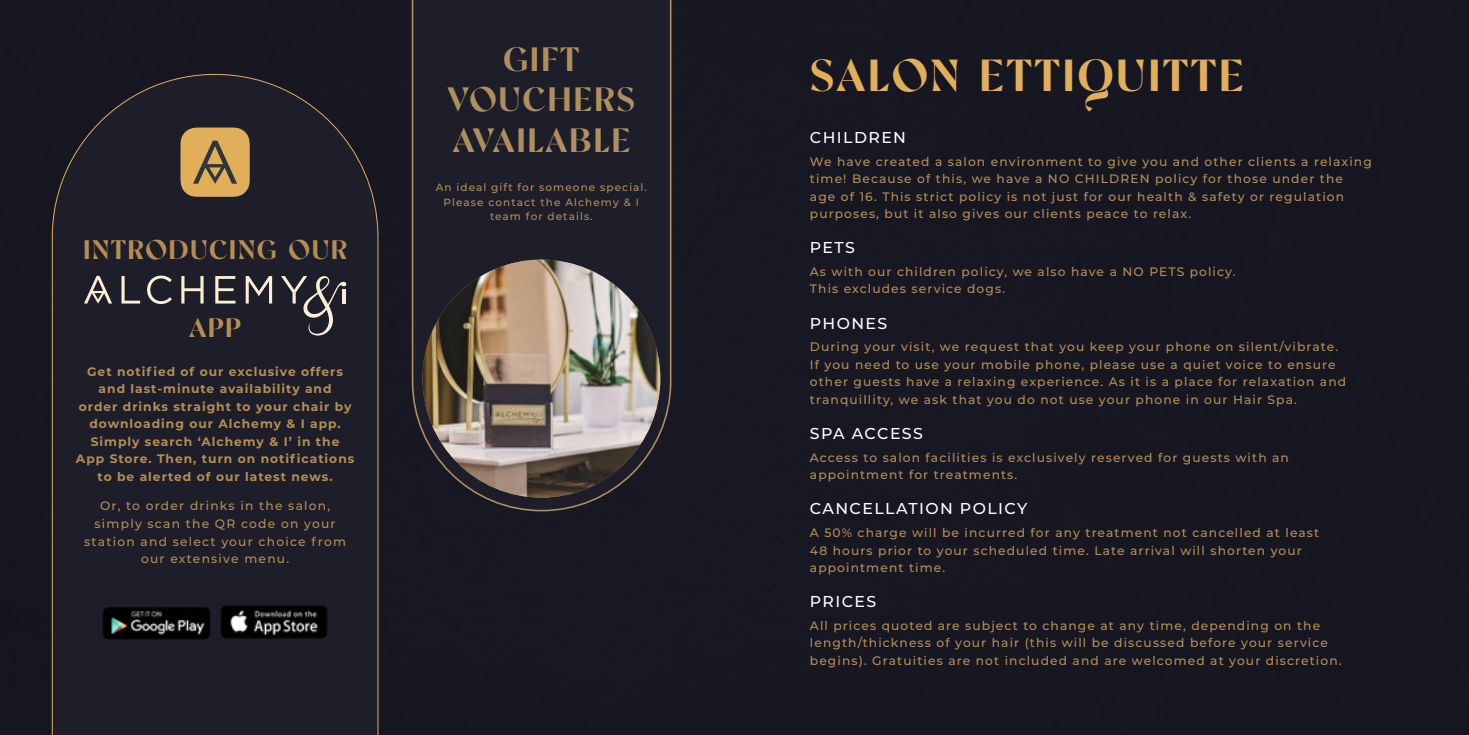
<style>
.page{position:relative;width:1469px;height:735px;background:#fff}
.page>*{position:absolute;margin:0;border:0;box-sizing:border-box;transform-origin:0 0}
.t1{font:44.8px "Tangerine";letter-spacing:.05em;color:#e1af5a}
.t2{font:33.77px/40.6px "Tangerine";letter-spacing:.05em;color:#af8f5d;text-align:center}
.t3{font:26.78px "Tangerine";letter-spacing:.05em;color:#b68e54}
.t4{font:500 15.75px "Montserrat";letter-spacing:.09em;color:#fff}
.t5{font:500 12.25px/17.5px "Montserrat";letter-spacing:.09em;color:#b78e56}
.t6{font:700 12.25px/17.5px "Montserrat";letter-spacing:.08em;color:#b68e54;text-align:center}
.t7{font:500 12.25px/17.5px "Montserrat";letter-spacing:.1em;color:#b68e54;text-align:center}
.t8{font:500 10.5px/14.7px "Montserrat";letter-spacing:.1em;color:#b78e56;text-align:center}
</style>
<div class="page">
<div style="left:0;top:0;width:1468px;height:734px;background:#161721"></div>
<div style="left:411px;top:0;width:261px;height:512px;background:#1d1e2a"></div>
<div style="left:51px;top:73px;width:328px;height:661px;background:#1d1e2a"></div>
<img style="left:422px;top:259px;width:238px;height:238px;border-radius:119px">
<svg style="left:180px;top:127px;width:70px;height:70px"></svg>
<svg style="left:121px;top:276px;width:19px;height:27px"></svg>
<svg style="left:147px;top:275px;width:25px;height:29px"></svg>
<svg style="left:181px;top:276px;width:22px;height:27px"></svg>
<svg style="left:215px;top:276px;width:20px;height:27px"></svg>
<svg style="left:246px;top:276px;width:26px;height:27px"></svg>
<svg style="left:84px;top:276px;width:28px;height:27px"></svg>
<svg style="left:281px;top:275px;width:66px;height:61px"></svg>
<hr style="left:342px;top:289px;width:4px;height:14px;background:#fcf0d4">
<img style="left:98px;top:602px;width:234px;height:40px">
<h3 class="t3" style="left:83px;top:233px;width:266px">INTRODUCING OUR</h3>
<h3 class="t3" style="left:189px;top:311px;width:54px">APP</h3>
<p class="t6" style="left:76px;top:361px;width:280px">Get notified of our exclusive offers and last-minute availability and<br>order drinks straight to your chair by downloading our Alchemy &amp; I app.<br>Simply search ‘Alchemy &amp; I’ in the App Store. Then, turn on notifications to be alerted of our latest news.</p>
<p class="t7" style="left:84px;top:496px;width:263px">Or, to order drinks in the salon, simply scan the QR code on your station and select your choice from our extensive menu.</p>
<h2 class="t2" style="left:447px;top:42px;width:189px">GIFT<br>VOUCHERS<br>AVAILABLE</h2>
<p class="t8" style="left:436px;top:179px;width:213px">An ideal gift for someone special.<br>Please contact the Alchemy &amp; I team for details.</p>
<h1 class="t1" style="left:810px;top:48px;width:435px">SALON ETTIQUITTE</h1>
<p class="t4" style="left:810px;top:126px;width:98px">CHILDREN</p>
<p class="t5" style="left:810px;top:152px;width:563px">We have created a salon environment to give you and other clients a relaxing time! Because of this, we have a NO CHILDREN policy for those under the<br>age of 16. This strict policy is not just for our health &amp; safety or regulation purposes, but it also gives our clients peace to relax.</p>
<p class="t4" style="left:810px;top:236px;width:46px">PETS</p>
<p class="t5" style="left:810px;top:262px;width:427px">As with our children policy, we also have a NO PETS policy.<br>This excludes service dogs.</p>
<p class="t4" style="left:810px;top:312px;width:79px">PHONES</p>
<p class="t5" style="left:810px;top:337px;width:538px">During your visit, we request that you keep your phone on silent/vibrate.<br>If you need to use your mobile phone, please use a quiet voice to ensure other guests have a relaxing experience. As it is a place for relaxation and tranquillity, we ask that you do not use your phone in our Hair Spa.</p>
<p class="t4" style="left:810px;top:422px;width:114px">SPA ACCESS</p>
<p class="t5" style="left:810px;top:448px;width:480px">Access to salon facilities is exclusively reserved for guests with an appointment for treatments.</p>
<p class="t4" style="left:810px;top:497px;width:219px">CANCELLATION POLICY</p>
<p class="t5" style="left:810px;top:523px;width:511px">A 50% charge will be incurred for any treatment not cancelled at least<br>48 hours prior to your scheduled time. Late arrival will shorten your appointment time.</p>
<p class="t4" style="left:810px;top:590px;width:68px">PRICES</p>
<p class="t5" style="left:810px;top:616px;width:533px">All prices quoted are subject to change at any time, depending on the length/thickness of your hair (this will be discussed before your service begins). Gratuities are not included and are welcomed at your discretion.</p>
</div>
